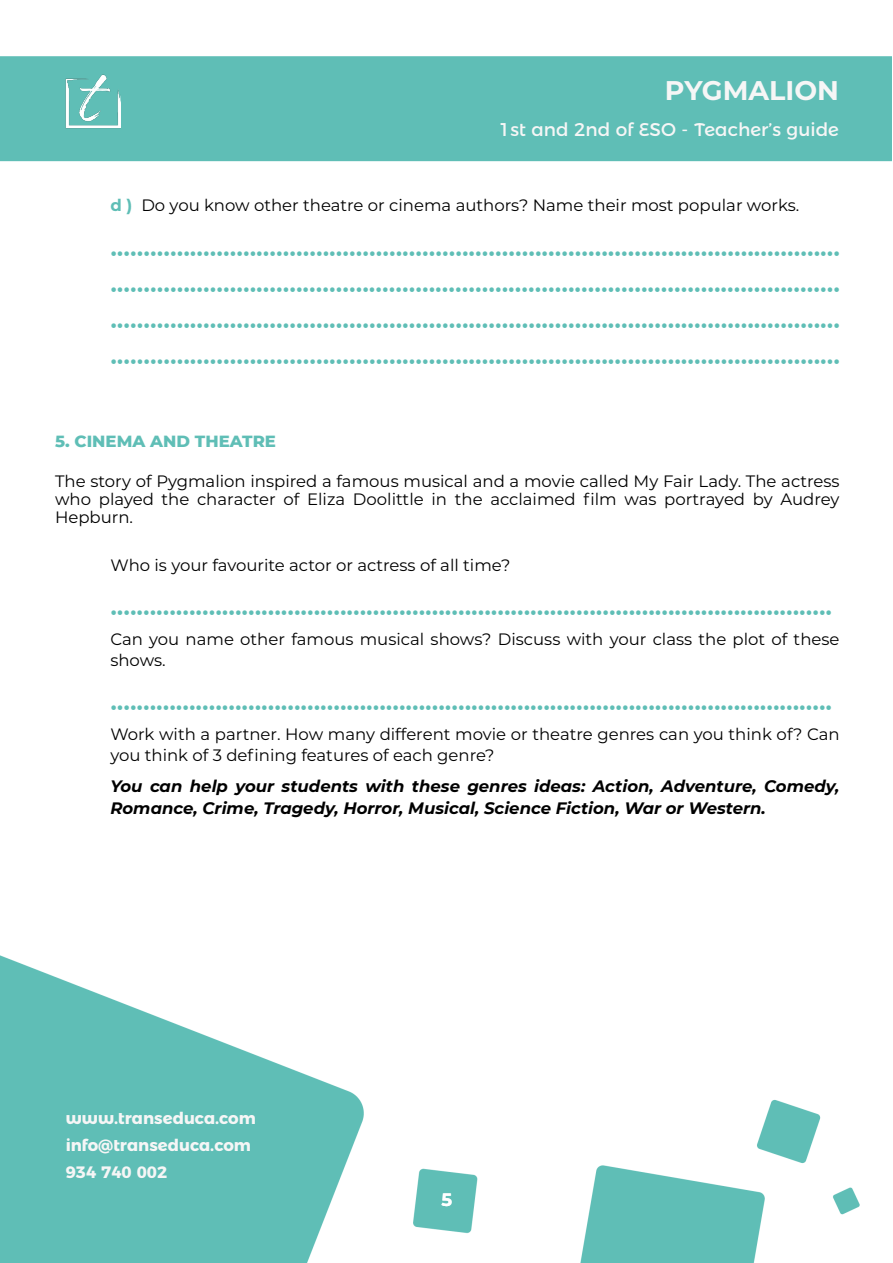
<style>
.page{position:relative;width:893px;height:1263px;background:#fff}
.page>*{position:absolute;margin:0;border:0;box-sizing:border-box;transform-origin:0 0}
.t1{font:600 27px/36px "Montserrat";color:#5fbeb6;text-align:justify}
.t2{font:700 27px "Montserrat";color:#f6f6f6}
.t3{font:18.45px "Montserrat Alternates";color:#f6f6f6}
.t4{font:700 18px "Montserrat";color:#fff}
.t5{font:16.5px/18px "Montserrat";color:#000}
.t6{font:italic 700 16.5px/22.5px "Montserrat";color:#000}
.t7{font:700 16.5px/27px "Montserrat Alternates";color:#f6f6f6}
.t8{font:800 16.5px "Montserrat";color:#5fbeb6}
.s1{font-weight:700;color:#5fbeb6}
</style>
<div class="page">
<img style="left:0;top:56px;width:892px;height:1207px">
<img style="left:66px;top:74px;width:55px;height:66px">
<p class="t2" style="left:665px;top:71px;width:175px">PYGMALION</p>
<p class="t3" style="left:499px;top:115px;width:341px">1st and 2nd of ESO - Teacher’s guide</p>
<p class="t5" style="left:110px;top:196px;width:690px"><span class="s1">d )</span> Do you know other theatre or cinema authors? Name their most popular works.</p>
<p class="t1" style="left:110px;top:227px;width:731px">.............................................................................................................. .............................................................................................................. .............................................................................................................. ..............................................................................................................</p>
<p class="t8" style="left:55px;top:429px;width:222px">5. CINEMA AND THEATRE</p>
<p class="t5" style="left:55px;top:472px;width:786px;text-align:justify">The story of Pygmalion inspired a famous musical and a movie called My Fair Lady. The actress who played the character of Eliza Doolittle in the acclaimed film was portrayed by Audrey Hepburn.</p>
<p class="t5" style="left:110px;top:555px;width:402px">Who is your favourite actor or actress of all time?</p>
<p class="t1" style="left:110px;top:586px;width:723px">..............................................................................................................</p>
<p class="t5" style="left:110px;top:628px;width:731px;line-height:21px">Can you name other famous musical shows? Discuss with your class the plot of these shows.</p>
<p class="t1" style="left:110px;top:681px;width:723px">..............................................................................................................</p>
<p class="t5" style="left:110px;top:723px;width:731px;line-height:21px">Work with a partner. How many different movie or theatre genres can you think of? Can you think of 3 defining features of each genre?</p>
<p class="t6" style="left:110px;top:774px;width:731px">You can help your students with these genres ideas: Action, Adventure, Comedy,<br>Romance, Crime, Tragedy, Horror, Musical, Science Fiction, War or Western.</p>
<p class="t7" style="left:66px;top:1103px;width:192px">www.transeduca.com info@transeduca.com<br>934 740 002</p>
<p class="t4" style="left:441px;top:1186px;width:12px">5</p>
</div>
